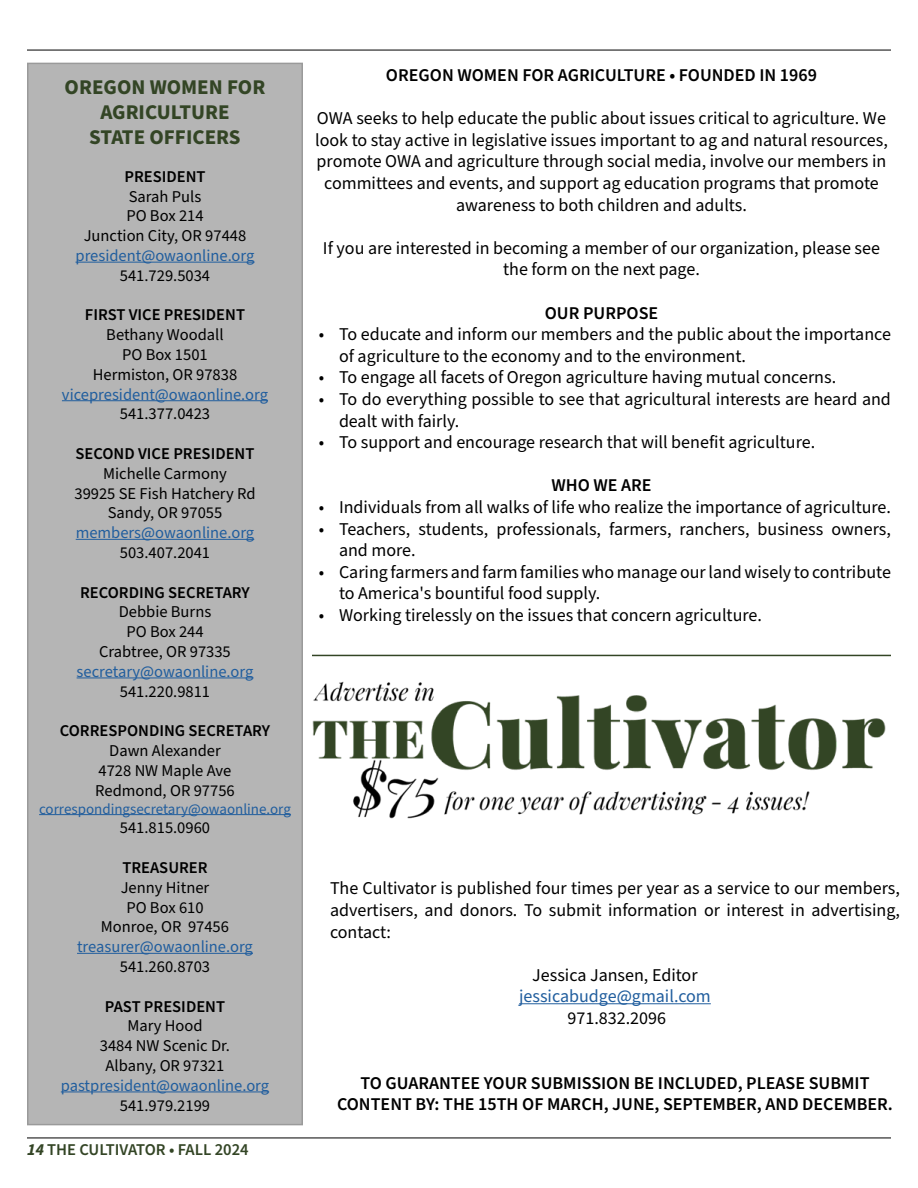
<style>
.page{position:relative;width:918px;height:1188px;background:#fff}
.page>*{position:absolute;margin:0;border:0;box-sizing:border-box;transform-origin:0 0}
.t1{font:700 21px/25.2px "Source Sans Pro";color:#334525;text-align:center}
.t2{font:18px/21.6px "Source Sans Pro";color:#000}
.t3{font:600 18px/21.6px "Source Sans Pro";color:#000;text-align:center}
.t4{font:18px "Source Sans Pro";color:#215e9e}
.t5{font:16.5px/19.8px "Source Sans Pro";color:#000;text-align:center}
.t6{font:16.5px "Source Sans Pro";color:#215e9e}
.t7{font:600 16.5px "Source Sans Pro";color:#000}
.t8{font:600 16.5px "Source Sans Pro";color:#334525}
.t9{font:16.5px "Source Sans Pro";color:#000101}
.t10{font:15px "Source Sans Pro";color:#215e9e}
.s1{font-weight:700;font-style:italic}
</style>
<div class="page">
<hr style="left:27px;top:1138px;width:864px;height:1px;background:#000">
<hr style="left:27px;top:50px;width:864px;height:1px;background:#000">
<div style="left:28px;top:63px;width:274px;height:1062px;background:#b5b5b5"></div>
<hr style="left:312px;top:655px;width:579px;height:1px;background:#334525">
<hr style="left:519px;top:1003px;width:192px;height:1px;background:#215e9e">
<img style="left:312px;top:681px;width:574px;height:138px">
<hr style="left:76px;top:262px;width:178px;height:1px;background:#215e9e">
<hr style="left:62px;top:400px;width:206px;height:1px;background:#215e9e">
<hr style="left:76px;top:539px;width:178px;height:1px;background:#215e9e">
<hr style="left:77px;top:678px;width:176px;height:1px;background:#215e9e">
<hr style="left:39px;top:814px;width:252px;height:1px;background:#215e9e">
<hr style="left:77px;top:953px;width:176px;height:1px;background:#215e9e">
<hr style="left:61px;top:1092px;width:208px;height:1px;background:#215e9e">
<p class="t1" style="left:65px;top:74px;width:202px">OREGON WOMEN FOR<br>AGRICULTURE<br>STATE OFFICERS</p>
<p class="t7" style="left:124px;top:165px;width:83px">PRESIDENT</p>
<p class="t5" style="left:84px;top:187px;width:164px">Sarah Puls<br>PO Box 214<br>Junction City, OR 97448</p>
<p class="t6" style="left:76px;top:244px;width:180px">president@owaonline.org</p>
<p class="t5" style="left:120px;top:266px;width:92px">541.729.5034</p>
<p class="t7" style="left:85px;top:304px;width:162px">FIRST VICE PRESIDENT</p>
<p class="t5" style="left:93px;top:325px;width:146px">Bethany Woodall<br>PO Box 1501<br>Hermiston, OR 97838</p>
<p class="t6" style="left:62px;top:383px;width:208px">vicepresident@owaonline.org</p>
<p class="t9" style="left:120px;top:403px;width:92px">541.377.0423</p>
<p class="t7" style="left:76px;top:442px;width:180px">SECOND VICE PRESIDENT</p>
<p class="t5" style="left:75px;top:464px;width:183px">Michelle Carmony<br>39925 SE Fish Hatchery Rd<br>Sandy, OR 97055</p>
<p class="t6" style="left:76px;top:522px;width:180px">members@owaonline.org</p>
<p class="t5" style="left:120px;top:543px;width:92px">503.407.2041</p>
<p class="t7" style="left:80px;top:581px;width:171px">RECORDING SECRETARY</p>
<p class="t5" style="left:99px;top:602px;width:133px">Debbie Burns<br>PO Box 244<br>Crabtree, OR 97335</p>
<p class="t6" style="left:77px;top:660px;width:178px">secretary@owaonline.org</p>
<p class="t5" style="left:120px;top:682px;width:92px">541.220.9811</p>
<p class="t7" style="left:60px;top:720px;width:212px">CORRESPONDING SECRETARY</p>
<p class="t5" style="left:95px;top:741px;width:141px">Dawn Alexander<br>4728 NW Maple Ave<br>Redmond, OR 97756</p>
<p class="t10" style="left:39px;top:799px;width:253px">correspondingsecretary@owaonline.org</p>
<p class="t5" style="left:120px;top:818px;width:92px">541.815.0960</p>
<p class="t7" style="left:122px;top:856px;width:87px">TREASURER</p>
<p class="t5" style="left:101px;top:878px;width:130px">Jenny Hitner<br>PO Box 610<br>Monroe, OR 97456</p>
<p class="t6" style="left:77px;top:936px;width:177px">treasurer@owaonline.org</p>
<p class="t5" style="left:120px;top:957px;width:92px">541.260.8703</p>
<p class="t7" style="left:105px;top:995px;width:122px">PAST PRESIDENT</p>
<p class="t5" style="left:100px;top:1016px;width:132px">Mary Hood<br>3484 NW Scenic Dr.<br>Albany, OR 97321</p>
<p class="t6" style="left:61px;top:1074px;width:210px">pastpresident@owaonline.org</p>
<p class="t5" style="left:120px;top:1096px;width:92px">541.979.2199</p>
<p class="t8" style="left:27px;top:1139px;width:223px"><span class="s1">14</span> THE CULTIVATOR • FALL 2024</p>
<p class="t3" style="left:386px;top:65px;width:433px">OREGON WOMEN FOR AGRICULTURE • FOUNDED IN 1969</p>
<p class="t2" style="left:315px;top:108px;width:574px;text-align:center">OWA seeks to help educate the public about issues critical to agriculture. We look to stay active in legislative issues important to ag and natural resources, promote OWA and agriculture through social media, involve our members in committees and events, and support ag education programs that promote awareness to both children and adults.</p>
<p class="t2" style="left:323px;top:238px;width:559px;text-align:center">If you are interested in becoming a member of our organization, please see the form on the next page.</p>
<p class="t3" style="left:545px;top:302px;width:115px">OUR PURPOSE</p>
<p class="t2" style="left:339px;top:324px;width:554px;text-indent:-20px">• To educate and inform our members and the public about the importance of agriculture to the economy and to the environment.</p>
<p class="t2" style="left:319px;top:367px;width:519px">• To engage all facets of Oregon agriculture having mutual concerns.</p>
<p class="t2" style="left:339px;top:389px;width:553px;text-indent:-20px">• To do everything possible to see that agricultural interests are heard and dealt with fairly.</p>
<p class="t2" style="left:319px;top:432px;width:498px">• To support and encourage research that will benefit agriculture.</p>
<p class="t3" style="left:551px;top:475px;width:102px">WHO WE ARE</p>
<p class="t2" style="left:319px;top:497px;width:574px">• Individuals from all walks of life who realize the importance of agriculture.</p>
<p class="t2" style="left:339px;top:518px;width:554px;text-indent:-20px">• Teachers, students, professionals, farmers, ranchers, business owners, and more.</p>
<p class="t2" style="left:339px;top:562px;width:553px;text-indent:-20px">• Caring farmers and farm families who manage our land wisely to contribute to America's bountiful food supply.</p>
<p class="t2" style="left:319px;top:605px;width:445px">• Working tirelessly on the issues that concern agriculture.</p>
<p class="t2" style="left:330px;top:878px;width:572px;text-align:justify">The Cultivator is published four times per year as a service to our members, advertisers, and donors. To submit information or interest in advertising, contact:</p>
<p class="t2" style="left:532px;top:965px;width:167px">Jessica Jansen, Editor</p>
<p class="t4" style="left:519px;top:984px;width:193px">jessicabudge@gmail.com</p>
<p class="t2" style="left:568px;top:1008px;width:100px">971.832.2096</p>
<p class="t3" style="left:337px;top:1073px;width:557px">TO GUARANTEE YOUR SUBMISSION BE INCLUDED, PLEASE SUBMIT<br>CONTENT BY: THE 15TH OF MARCH, JUNE, SEPTEMBER, AND DECEMBER.</p>
</div>
